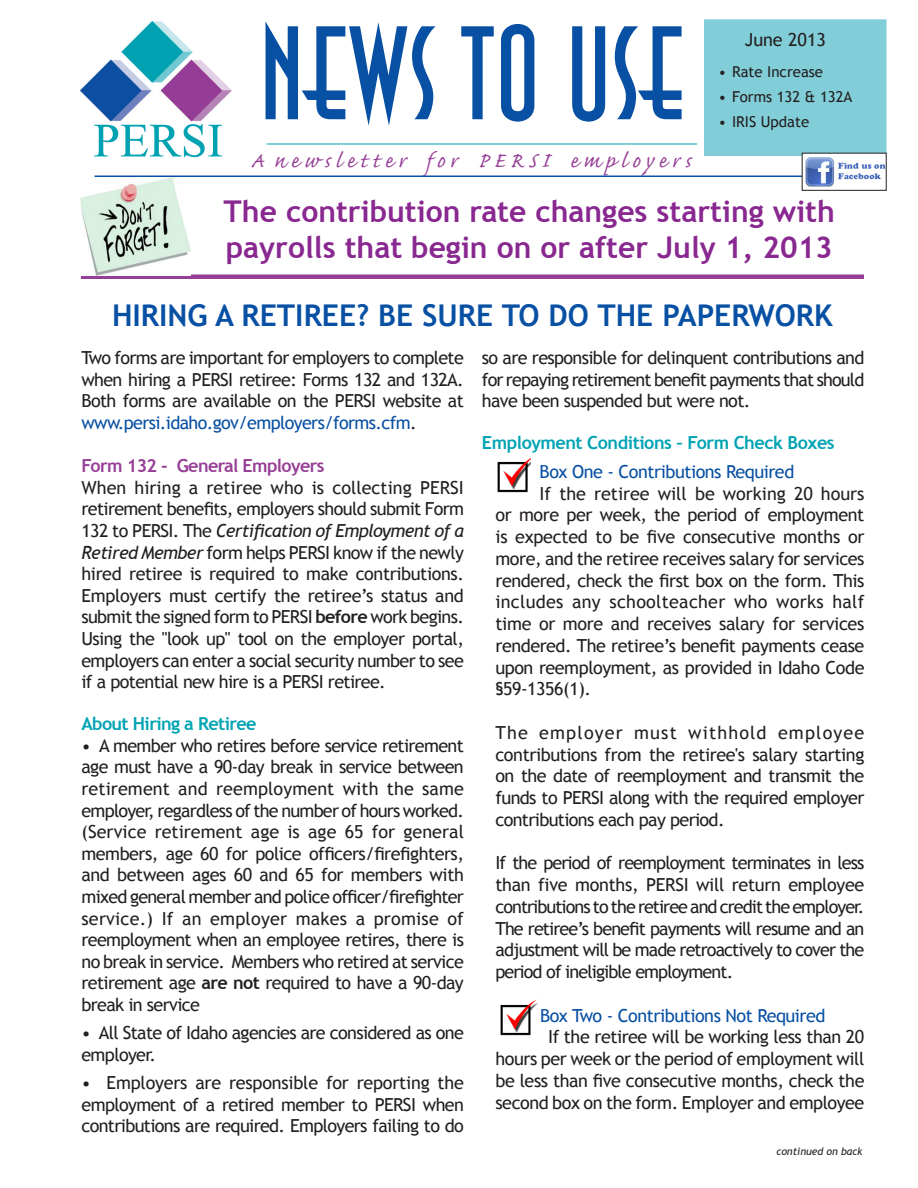
<style>
.page{position:relative;width:918px;height:1188px;background:#fff}
.page>*{position:absolute;margin:0;border:0;box-sizing:border-box;transform-origin:0 0}
.t1{font:132px "Anna";color:#0850a3}
.t2{font:700 30px/36px "Trebuchet MS";color:#892890}
.t3{font:700 30px "Trebuchet MS";color:#0850a3}
.t4{font:27px "Caflisch Script Web Pro";color:#973f97}
.Body_text{font:18px/21.6px "Trebuchet MS";letter-spacing:-.035em;color:#231f20;text-align:justify}
.Body_text-2{font:18px "Trebuchet MS";letter-spacing:-.025em;color:#0850a3}
.Body_text-3{font:700 18px "Trebuchet MS";letter-spacing:-.025em;color:#00a3b3}
.Body_text-4{font:700 18px "Trebuchet MS";letter-spacing:-.035em;color:#973f97}
.Body_text-5{font:18px "Trebuchet MS";color:#231f20}
.t5{font:15px "Trebuchet MS";color:#231f20}
.Body_text-6{font:italic 10.5px "Trebuchet MS";color:#231f20}
.s1{color:#0850a3}
.s2{font-style:italic}
.s3{font-weight:700}
</style>
<div class="page">
<img style="left:80px;top:21px;width:155px;height:155px">
<div style="left:704px;top:19px;width:182px;height:137px;background:#81cdd8;border:2px solid #81cdd8"></div>
<hr style="left:267px;top:144px;width:430px;height:1px;background:#00a3b3">
<hr style="left:94px;top:176px;width:770px;height:1px;background:#0850a3">
<img style="left:804px;top:155px;width:80px;height:32px">
<img style="left:500px;top:1000px;width:38px;height:36px">
<img style="left:497px;top:458px;width:34px;height:35px">
<div style="left:81px;top:274px;width:783px;height:5px;background:#973f97"></div>
<img style="left:81px;top:177px;width:110px;height:98px">
<p class="t1" style="left:259px;top:6px;width:428px">NEWS TO USE</p>
<p class="t4" style="left:251px;top:146px;width:442px">A n e w s l e t t e r f o r P E R S I e m p l o y e r s</p>
<p class="Body_text-5" style="left:745px;top:29px;width:83px">June 2013</p>
<p class="t5" style="left:718px;top:63px;width:106px">• Rate Increase</p>
<p class="t5" style="left:718px;top:88px;width:135px">• Forms 132 &amp; 132A</p>
<p class="t5" style="left:718px;top:112px;width:92px">• IRIS Update</p>
<p class="t2" style="left:224px;top:193px;width:613px">The contribution rate changes starting with payrolls that begin on or after July 1, 2013</p>
<p class="t3" style="left:112px;top:296px;width:722px">HIRING A RETIREE? BE SURE TO DO THE PAPERWORK</p>
<p class="Body_text" style="left:81px;top:347px;width:384px">Two forms are important for employers to complete when hiring a PERSI retiree: Forms 132 and 132A.<br>Both forms are available on the PERSI website at <span class="s1">www.persi.idaho.gov/employers/forms.cfm</span>.</p>
<p class="Body_text-4" style="left:81px;top:455px;width:245px">Form 132 - General Employers</p>
<p class="Body_text" style="left:81px;top:477px;width:384px">When hiring a retiree who is collecting PERSI retirement benefits, employers should submit Form 132 to PERSI. The <span class="s2">Certification of Employment of a Retired Member</span> form helps PERSI know if the newly hired retiree is required to make contributions.<br>Employers must certify the retiree’s status and submit the signed form to PERSI <span class="s3">before</span> work begins.</p>
<p class="Body_text" style="left:81px;top:628px;width:384px">Using the "look up" tool on the employer portal, employers can enter a social security number to see if a potential new hire is a PERSI retiree.</p>
<p class="Body_text-3" style="left:81px;top:712px;width:177px">About Hiring a Retiree</p>
<p class="Body_text" style="left:81px;top:735px;width:384px">• A member who retires before service retirement age must have a 90-day break in service between retirement and reemployment with the same employer, regardless of the number of hours worked. (Service retirement age is age 65 for general members, age 60 for police officers/firefighters, and between ages 60 and 65 for members with mixed general member and police officer/firefighter service.) If an employer makes a promise of reemployment when an employee retires, there is no break in service. Members who retired at service retirement age <span class="s3">are not</span> required to have a 90-day break in service</p>
<p class="Body_text" style="left:81px;top:1022px;width:384px">• All State of Idaho agencies are considered as one employer.</p>
<p class="Body_text" style="left:81px;top:1072px;width:384px">• Employers are responsible for reporting the employment of a retired member to PERSI when contributions are required. Employers failing to do</p>
<p class="Body_text" style="left:482px;top:347px;width:384px">so are responsible for delinquent contributions and for repaying retirement benefit payments that should have been suspended but were not.</p>
<p class="Body_text-3" style="left:482px;top:432px;width:354px">Employment Conditions – Form Check Boxes</p>
<p class="Body_text-2" style="left:540px;top:461px;width:256px">Box One - Contributions Required</p>
<p class="Body_text" style="left:495px;top:483px;width:371px;text-indent:44px">If the retiree will be working 20 hours or more per week, the period of employment is expected to be five consecutive months or more, and the retiree receives salary for services rendered, check the first box on the form. This includes any schoolteacher who works half time or more and receives salary for services rendered. The retiree’s benefit payments cease upon reemployment, as provided in Idaho Code §59-1356(1).</p>
<p class="Body_text" style="left:495px;top:722px;width:370px">The employer must withhold employee contributions from the retiree's salary starting on the date of reemployment and transmit the funds to PERSI along with the required employer contributions each pay period.</p>
<p class="Body_text" style="left:495px;top:852px;width:371px">If the period of reemployment terminates in less than five months, PERSI will return employee contributions to the retiree and credit the employer.<br>The retiree’s benefit payments will resume and an adjustment will be made retroactively to cover the period of ineligible employment.</p>
<p class="Body_text-2" style="left:540px;top:1005px;width:287px">Box Two - Contributions Not Required</p>
<p class="Body_text" style="left:495px;top:1026px;width:370px;text-indent:53px">If the retiree will be working less than 20 hours per week or the period of employment will be less than five consecutive months, check the second box on the form. Employer and employee</p>
<p class="Body_text-6" style="left:777px;top:1145px;width:88px">continued on back</p>
</div>
